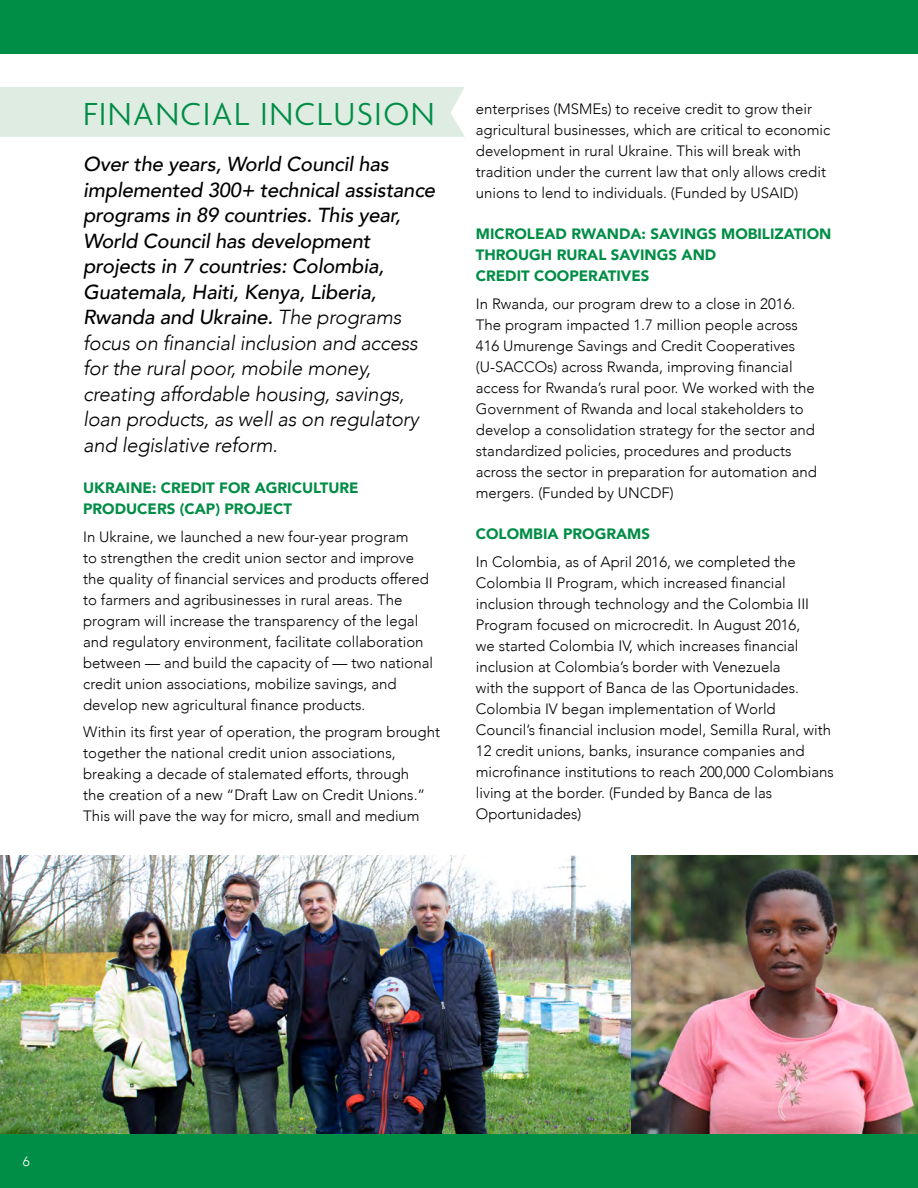
<style>
.page{position:relative;width:918px;height:1188px;background:#008d46}
.page>*{position:absolute;margin:0;border:0;box-sizing:border-box;transform-origin:0 0}
.t1{font:300 34.5px "Agenda";letter-spacing:.04em;color:#008d46}
.t2{font:italic 500 20.25px/25.5px "Avenir";letter-spacing:-.01em;color:#000}
.t3{font:300 15px/21px "Avenir";color:#000}
.t4{font:900 15px/21px "Avenir";color:#008d46}
.t5{font:300 13.5px "Avenir";color:#fff}
.s1{font-weight:300}
</style>
<div class="page">
<div style="left:0;top:54px;width:918px;height:1080px;background:#fff"></div>
<div style="left:0;top:87px;width:465px;height:50px;background:#deece2"></div>
<img style="left:0;top:855px;width:631px;height:279px">
<img style="left:631px;top:855px;width:287px;height:279px">
<h1 class="t1" style="left:83px;top:94px;width:294px">FINANCIAL INCLUSION</h1>
<p class="t2" style="left:83px;top:152px;width:354px">Over the years, World Council has implemented 300+ technical assistance programs in 89 countries. This year, World Council has development projects in 7 countries: Colombia, Guatemala, Haiti, Kenya, Liberia, Rwanda and Ukraine. <span class="s1">The programs focus on financial inclusion and access for the rural poor, mobile money, creating affordable housing, savings, loan products, as well as on regulatory and legislative reform.</span></p>
<p class="t4" style="left:83px;top:477px;width:277px">UKRAINE: CREDIT FOR AG RICULTURE<br>PRODUCERS (CAP</p>
<p class="t4" style="left:215px;top:498px;width:78px">) PROJECT</p>
<p class="t3" style="left:83px;top:526px;width:351px">In Ukraine, we launched a new four-year program<br>to strengthen the credit union sector and improve the quality of financial services and products offered to farmers and agribusinesses in rural areas. The program will increase the transparency of the legal and regulatory environment, facilitate collaboration between — and build the capacity of — two national credit union associations, mobilize savings, and develop new agricultural finance products.</p>
<p class="t3" style="left:83px;top:722px;width:358px">Within its first year of operation, the program brought together the national credit union associations, breaking a decade of stalemated efforts, through<br>the creation of a new “Draft Law on Credit Unions.” This will pave the way for micro, small and medium</p>
<p class="t3" style="left:476px;top:98px;width:356px">enterprises (MSMEs) to receive credit to grow their agricultural businesses, which are critical to economic development in rural Ukraine. This will break with tradition under the current law that only allows credit unions to lend to individuals. (Funded by USAID)</p>
<p class="t4" style="left:476px;top:223px;width:258px">MICROLEAD RWANDA: SAVINGS MOB</p>
<p class="t4" style="left:758px;top:223px;width:75px">ILIZATION</p>
<p class="t4" style="left:476px;top:244px;width:240px">THROUGH RURAL SAVINGS AND<br>CREDIT COO</p>
<p class="t4" style="left:569px;top:265px;width:82px">PERATIVES</p>
<p class="t3" style="left:476px;top:293px;width:343px">In Rwanda, our program drew to a close in 2016.<br>The program impacted 1.7 million people across 416 Umurenge Savings and Credit Cooperatives (U-SACCOs) across Rwanda, improving financial access for Rwanda’s rural poor. We worked with the Government of Rwanda and local stakeholders to develop a consolidation strategy for the sector and standardized policies, procedures and products across the sector in preparation for automation and mergers. (Funded by UNCDF)</p>
<p class="t4" style="left:476px;top:523px;width:176px">COLOMBIA PROG RAMS</p>
<p class="t3" style="left:476px;top:551px;width:360px">In Colombia, as of April 2016, we completed the Colombia II Program, which increased financial inclusion through technology and the Colombia III Program focused on microcredit. In August 2016,<br>we started Colombia IV, which increases financial inclusion at Colombia’s border with Venezuela<br>with the support of Banca de las Oportunidades.<br>Colombia IV began implementation of World Council’s financial inclusion model, Semilla Rural, with 12 credit unions, banks, insurance companies and microfinance institutions to reach 200,000 Colombians living at the border. (Funded by Banca de las Oportunidades)</p>
<p class="t5" style="left:23px;top:1154px;width:9px">6</p>
</div>
